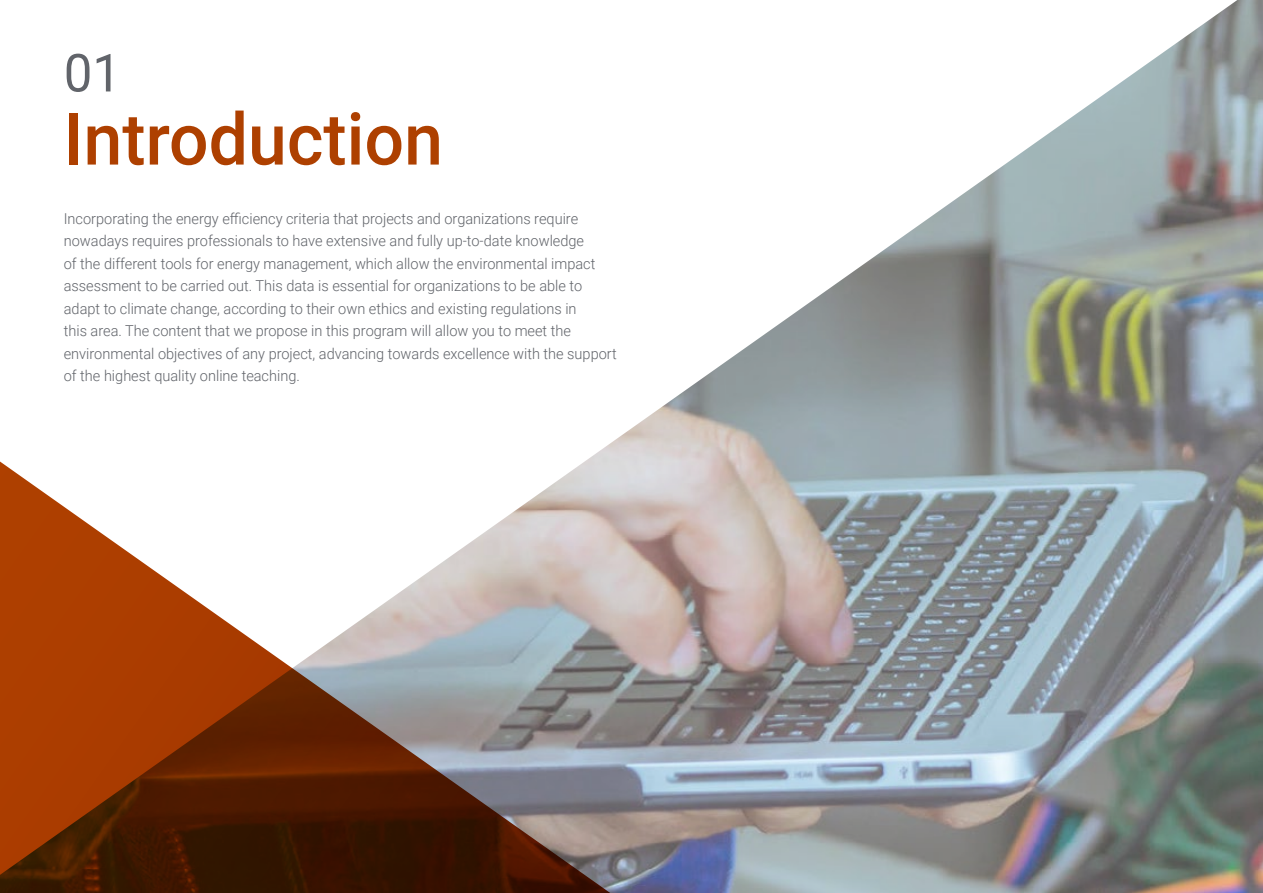
<style>
.page{position:relative;width:1263px;height:893px;background:#fff}
.page>*{position:absolute;margin:0;border:0;box-sizing:border-box;transform-origin:0 0}
.t1{font:500 72px "Roboto";color:#ae4000}
.t2{font:52.5px "Roboto";color:#61646a}
.t3{font:300 15px/22.5px "Roboto";color:#61646a}
</style>
<div class="page">
<img style="left:607px;top:0;width:656px;height:893px">
<svg style="left:0;top:446px;width:640px;height:447px"></svg>
<h2 class="t2" style="left:64px;top:36px;width:59px">01</h2>
<h1 class="t1" style="left:64px;top:89px;width:381px">Introduction</h1>
<p class="t3" style="left:64px;top:207px;width:554px">Incorporating the energy efficiency criteria that projects and organizations require nowadays requires professionals to have extensive and fully up-to-date knowledge<br>of the different tools for energy management, which allow the environmental impact assessment to be carried out. This data is essential for organizations to be able to adapt to climate change, according to their own ethics and existing regulations in<br>this area. The content that we propose in this program will allow you to meet the environmental objectives of any project, advancing towards excellence with the support of the highest quality online teaching.</p>
</div>
